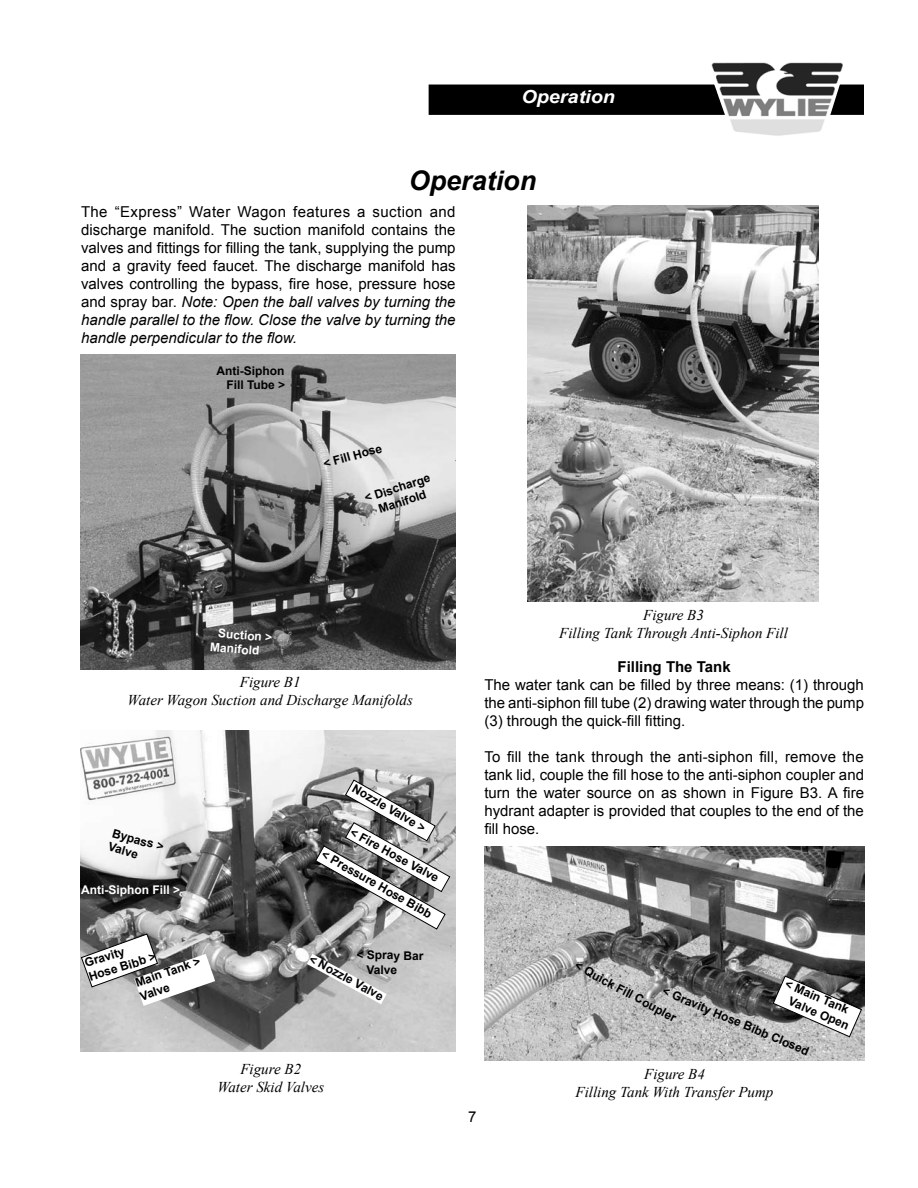
<style>
.page{position:relative;width:918px;height:1188px;background:#fff}
.page>*{position:absolute;margin:0;border:0;box-sizing:border-box;transform-origin:0 0}
.t1{font:italic 700 27px "Arial";color:#000}
.t2{font:italic 700 18px "Arial";color:#fff;scale:1.1 1}
.t3{font:15px/18px "Arial";color:#000;text-align:justify}
.t4{font:italic 15px/18px "Times New Roman";color:#000;text-align:center}
.t5{font:700 15px "Arial";color:#000}
.t6{font:700 12px/14.4px "Arial";color:#000}
.t7{font:700 12px/14.4px "Arial";letter-spacing:-.005em;color:#fff}
.t8{font:700 12px "Arial";color:#040507}
.s1{font-style:italic}
</style>
<div class="page">
<div style="left:429px;top:85px;width:434px;height:29px;background:#000"></div>
<div style="left:429px;top:85px;width:435px;height:30px;border:2px solid #000"></div>
<img style="left:708px;top:62px;width:131px;height:74px">
<img style="left:81px;top:731px;width:375px;height:320px">
<svg style="left:307px;top:954px;width:80px;height:50px"></svg>
<svg style="left:315px;top:779px;width:136px;height:151px"></svg>
<svg style="left:81px;top:933px;width:134px;height:73px"></svg>
<img style="left:81px;top:354px;width:374px;height:316px">
<img style="left:485px;top:847px;width:379px;height:213px">
<svg style="left:772px;top:975px;width:90px;height:63px"></svg>
<img style="left:527px;top:206px;width:291px;height:396px">
<p class="t2" style="left:521px;top:85px;width:87px">Operation</p>
<h1 class="t1" style="left:409px;top:163px;width:129px">Operation</h1>
<p class="t3" style="left:81px;top:203px;width:376px">The “Express” Water Wagon features a suction and discharge manifold. The suction manifold contains the valves and fittings for filling the tank, supplying the pump and a gravity feed faucet. The discharge manifold has valves controlling the bypass, fire hose, pressure hose and spray bar. <span class="s1">Note: Open the ball valves by turning the handle parallel to the flow. Close the valve by turning the handle perpendicular to the flow.</span></p>
<p class="t6" style="left:217px;top:364px;width:70px;text-align:right">Anti-Siphon<br>Fill Tube &gt;</p>
<p class="t6" style="left:322px;top:457px;width:62px;rotate:-16deg">&lt; Fill Hose</p>
<p class="t6" style="left:363px;top:492px;width:70px;text-align:center;rotate:-18deg">&lt; Discharge<br>Manifold</p>
<p class="t7" style="left:212px;top:626px;width:62px;text-indent:7px;rotate:5deg">Suction &gt;<br>Manifold</p>
<p class="t4" style="left:128px;top:673px;width:287px">Figure B1<br>Water Wagon Suction and Discharge Manifolds</p>
<p class="t6" style="left:114px;top:826px;width:55px;rotate:16deg">Bypass &gt;<br>Valve</p>
<p class="t7" style="left:81px;top:883px;width:101px">Anti-Siphon Fill &gt;</p>
<p class="t6" style="left:83px;top:956px;width:71px;rotate:-17deg">Gravity<br>Hose Bibb &gt;</p>
<p class="t6" style="left:133px;top:976px;width:70px;rotate:-19deg">Main Tank &gt;<br>Valve</p>
<p class="t6" style="left:357px;top:782px;width:84px;rotate:30deg">Nozzle Valve &gt;</p>
<p class="t6" style="left:355px;top:825px;width:101px;rotate:29deg">&lt; Fire Hose Valve</p>
<p class="t6" style="left:326px;top:848px;width:126px;rotate:29deg">&lt; Pressure Hose Bibb</p>
<p class="t6" style="left:367px;top:948px;width:59px;text-indent:-10px">&lt; Spray Bar<br>Valve</p>
<p class="t8" style="left:314px;top:951px;width:84px;rotate:28deg">&lt; Nozzle Valve</p>
<p class="t4" style="left:559px;top:605px;width:230px">Figure B3<br>Filling Tank Through Anti-Siphon Fill</p>
<p class="t5" style="left:618px;top:656px;width:115px">Filling The Tank</p>
<p class="t3" style="left:484px;top:675px;width:381px">The water tank can be filled by three means: (1) through the anti-siphon fill tube (2) drawing water through the pump (3) through the quick-fill fitting.</p>
<p class="t3" style="left:484px;top:747px;width:381px">To fill the tank through the anti-siphon fill, remove the tank lid, couple the fill hose to the anti-siphon coupler and turn the water source on as shown in Figure B3. A fire hydrant adapter is provided that couples to the end of the fill hose.</p>
<p class="t6" style="left:579px;top:959px;width:115px;rotate:28deg">&lt; Quick Fill Coupler</p>
<p class="t6" style="left:797px;top:981px;width:66px;text-indent:-10px;rotate:23deg">&lt; Main Tank<br>Valve Open</p>
<p class="t6" style="left:666px;top:984px;width:159px;rotate:23deg">&lt; Gravity Hose Bibb Closed</p>
<p class="t4" style="left:217px;top:1060px;width:108px">Figure B2<br>Water Skid Valves</p>
<p class="t4" style="left:576px;top:1065px;width:199px">Figure B4<br>Filling Tank With Transfer Pump</p>
<p class="t3" style="left:468px;top:1107px;width:10px">7</p>
</div>
